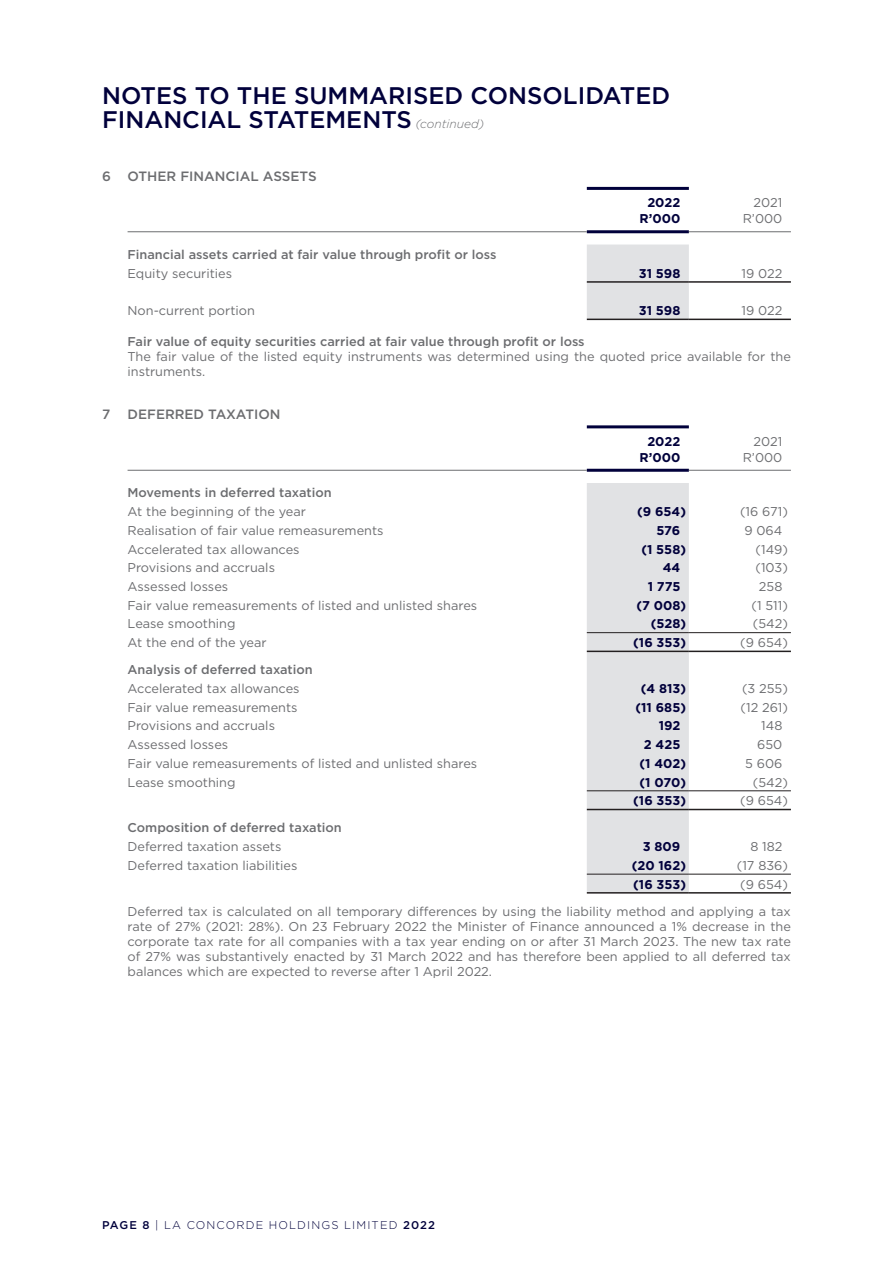
<style>
.page{position:relative;width:893px;height:1263px;background:#fff}
.page>*{position:absolute;margin:0;border:0;box-sizing:border-box;transform-origin:0 0}
.t1{font:500 24px/24px "Gotham";color:#01003b}
.t2{font:500 13.5px "Gotham";color:#6c6d70}
.t3{font:12.75px/15px "Gotham";color:#6c6d70}
.t4{font:500 12.75px "Gotham";color:#6c6d70}
.t5{font:700 12.75px "Gotham";color:#01003b}
.t6{font:300 11.25px "Gotham";letter-spacing:.1em;color:#01003b}
.s1{font-weight:300;font-style:italic;font-size:12px;color:#6c6d70}
.s2{font-weight:500}
</style>
<div class="page">
<div style="left:587px;top:244px;width:102px;height:75px;background:#e1e2e4"></div>
<hr style="left:587px;top:281px;width:102px;height:2px;background:#231f20">
<hr style="left:689px;top:281px;width:102px;height:2px;background:#231f20">
<hr style="left:587px;top:319px;width:102px;height:1px;background:#231f20">
<hr style="left:689px;top:319px;width:102px;height:1px;background:#231f20">
<hr style="left:587px;top:187px;width:102px;height:3px;background:#01003b">
<hr style="left:587px;top:230px;width:102px;height:3px;background:#01003b">
<hr style="left:128px;top:231px;width:459px;height:1px;background:#6c6d70">
<hr style="left:689px;top:231px;width:102px;height:1px;background:#6c6d70">
<div style="left:587px;top:483px;width:102px;height:409px;background:#e1e2e4"></div>
<hr style="left:587px;top:809px;width:102px;height:1px;background:#231f20">
<hr style="left:689px;top:809px;width:102px;height:1px;background:#231f20">
<hr style="left:587px;top:892px;width:102px;height:1px;background:#231f20">
<hr style="left:689px;top:892px;width:102px;height:1px;background:#231f20">
<hr style="left:587px;top:790px;width:102px;height:1px;background:#231f20">
<hr style="left:689px;top:790px;width:102px;height:1px;background:#231f20">
<hr style="left:587px;top:874px;width:102px;height:1px;background:#231f20">
<hr style="left:689px;top:874px;width:102px;height:1px;background:#231f20">
<hr style="left:587px;top:651px;width:102px;height:1px;background:#231f20">
<hr style="left:689px;top:651px;width:102px;height:1px;background:#231f20">
<hr style="left:587px;top:632px;width:102px;height:1px;background:#231f20">
<hr style="left:689px;top:632px;width:102px;height:1px;background:#231f20">
<hr style="left:587px;top:425px;width:102px;height:3px;background:#01003b">
<hr style="left:587px;top:469px;width:102px;height:3px;background:#01003b">
<hr style="left:128px;top:470px;width:459px;height:1px;background:#6c6d70">
<hr style="left:689px;top:470px;width:102px;height:1px;background:#6c6d70">
<h1 class="t1" style="left:102px;top:83px;width:570px">NOTES TO THE SUMMARISED CONSOLIDATED<br>FINANCIAL STATEMENTS <span class="s1">(continued)</span></h1>
<p class="t2" style="left:102px;top:167px;width:216px">6 OTHER FINANCIAL ASSETS</p>
<p class="t5" style="left:647px;top:194px;width:35px">2022</p>
<p class="t3" style="left:754px;top:195px;width:30px">2021</p>
<p class="t5" style="left:640px;top:210px;width:42px">R’000</p>
<p class="t3" style="left:743px;top:211px;width:41px">R’000</p>
<p class="t4" style="left:128px;top:246px;width:370px">Financial assets carried at fair value through profit or loss</p>
<p class="t3" style="left:128px;top:265px;width:106px">Equity securities</p>
<p class="t5" style="left:639px;top:265px;width:43px">31 598</p>
<p class="t3" style="left:741px;top:265px;width:42px">19 022</p>
<p class="t3" style="left:128px;top:303px;width:129px">Non-current portion</p>
<p class="t5" style="left:639px;top:302px;width:43px">31 598</p>
<p class="t3" style="left:741px;top:303px;width:42px">19 022</p>
<p class="t4" style="left:128px;top:333px;width:459px">Fair value of equity securities carried at fair value through profit or loss</p>
<p class="t3" style="left:128px;top:349px;width:665px">The fair value of the listed equity instruments was determined using the quoted price available for the instruments.</p>
<p class="t2" style="left:102px;top:406px;width:10px">7</p>
<p class="t2" style="left:128px;top:406px;width:154px">DEFERRED TAXATION</p>
<p class="t5" style="left:647px;top:433px;width:35px">2022</p>
<p class="t3" style="left:754px;top:433px;width:30px">2021</p>
<p class="t5" style="left:640px;top:449px;width:42px">R’000</p>
<p class="t3" style="left:743px;top:449px;width:41px">R’000</p>
<p class="t4" style="left:128px;top:485px;width:206px">Movements in deferred taxation</p>
<p class="t3" style="left:128px;top:504px;width:180px">At the beginning of the year</p>
<p class="t5" style="left:637px;top:503px;width:50px">(9 654)</p>
<p class="t3" style="left:740px;top:504px;width:49px">(16 671)</p>
<p class="t3" style="left:128px;top:523px;width:258px">Realisation of fair value remeasurements</p>
<p class="t5" style="left:657px;top:522px;width:25px">576</p>
<p class="t3" style="left:744px;top:523px;width:39px">9 064</p>
<p class="t3" style="left:128px;top:541px;width:173px">Accelerated tax allowances</p>
<p class="t5" style="left:641px;top:541px;width:46px">(1 558)</p>
<p class="t3" style="left:756px;top:541px;width:34px">(149)</p>
<p class="t3" style="left:128px;top:560px;width:149px">Provisions and accruals</p>
<p class="t5" style="left:663px;top:559px;width:19px">44</p>
<p class="t3" style="left:755px;top:560px;width:34px">(103)</p>
<p class="t3" style="left:128px;top:579px;width:102px">Assessed losses</p>
<p class="t5" style="left:648px;top:578px;width:34px">1 775</p>
<p class="t3" style="left:759px;top:579px;width:25px">258</p>
<p class="t3" style="left:128px;top:597px;width:351px">Fair value remeasurements of listed and unlisted shares</p>
<p class="t5" style="left:636px;top:597px;width:51px">(7 008)</p>
<p class="t3" style="left:752px;top:597px;width:38px">(1 511)</p>
<p class="t3" style="left:128px;top:616px;width:110px">Lease smoothing</p>
<p class="t5" style="left:651px;top:615px;width:37px">(528)</p>
<p class="t3" style="left:753px;top:616px;width:37px">(542)</p>
<p class="t3" style="left:128px;top:635px;width:141px">At the end of the year</p>
<p class="t5" style="left:633px;top:634px;width:54px">(16 353)</p>
<p class="t3" style="left:740px;top:635px;width:49px">(9 654)</p>
<p class="t4" style="left:128px;top:661px;width:187px">Analysis of deferred taxation</p>
<p class="t3" style="left:128px;top:681px;width:173px">Accelerated tax allowances</p>
<p class="t5" style="left:641px;top:680px;width:47px">(4 813)</p>
<p class="t3" style="left:742px;top:681px;width:47px">(3 255)</p>
<p class="t3" style="left:128px;top:699px;width:172px">Fair value remeasurements</p>
<p class="t5" style="left:636px;top:699px;width:52px">(11 685)</p>
<p class="t3" style="left:741px;top:699px;width:49px">(12 261)</p>
<p class="t3" style="left:128px;top:718px;width:149px">Provisions and accruals</p>
<p class="t5" style="left:659px;top:717px;width:23px">192</p>
<p class="t3" style="left:761px;top:718px;width:23px">148</p>
<p class="t3" style="left:128px;top:737px;width:102px">Assessed losses</p>
<p class="t5" style="left:644px;top:736px;width:38px">2 425</p>
<p class="t3" style="left:757px;top:737px;width:27px">650</p>
<p class="t3" style="left:128px;top:755px;width:351px">Fair value remeasurements of listed and unlisted shares</p>
<p class="t5" style="left:640px;top:755px;width:48px">(1 402)</p>
<p class="t3" style="left:745px;top:755px;width:39px">5 606</p>
<p class="t3" style="left:128px;top:774px;width:110px">Lease smoothing</p>
<p class="t5" style="left:640px;top:774px;width:48px">(1 070)</p>
<p class="t3" style="left:753px;top:774px;width:37px">(542)</p>
<p class="t5" style="left:633px;top:792px;width:54px">(16 353)</p>
<p class="t3" style="left:740px;top:793px;width:49px">(9 654)</p>
<p class="t4" style="left:128px;top:820px;width:216px">Composition of deferred taxation</p>
<p class="t3" style="left:128px;top:839px;width:155px">Deferred taxation assets</p>
<p class="t5" style="left:643px;top:838px;width:39px">3 809</p>
<p class="t3" style="left:750px;top:839px;width:34px">8 182</p>
<p class="t3" style="left:128px;top:858px;width:171px">Deferred taxation liabilities</p>
<p class="t5" style="left:632px;top:857px;width:56px">(20 162)</p>
<p class="t3" style="left:737px;top:858px;width:53px">(17 836)</p>
<p class="t5" style="left:633px;top:876px;width:54px">(16 353)</p>
<p class="t3" style="left:128px;top:870px;width:665px;line-height:27.2px;text-align:right">(9 654)<br>Deferred tax is calculated on all temporary differences by using the liability method and applying a tax</p>
<p class="t3" style="left:128px;top:918px;width:665px;text-align:justify">rate of 27% (2021: 28%). On 23 February 2022 the Minister of Finance announced a 1% decrease in the corporate tax rate for all companies with a tax year ending on or after 31 March 2023. The new tax rate of 27% was substantively enacted by 31 March 2022 and has therefore been applied to all deferred tax balances which are expected to reverse after 1 April 2022.</p>
<p class="t6" style="left:102px;top:1218px;width:335px"><span class="s2">PAGE 8</span> | LA CONCORDE HOLDINGS LIMITED <span class="s2">2022</span></p>
</div>
